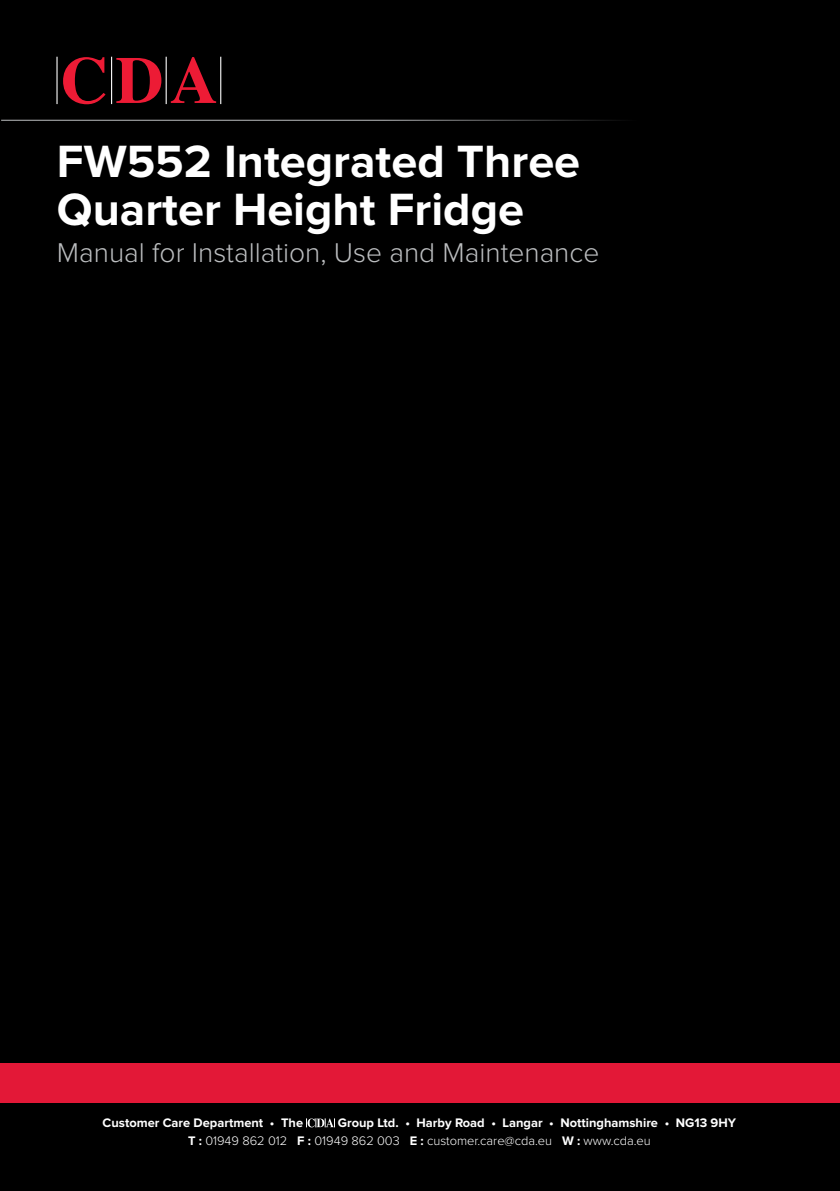
<style>
.page{position:relative;width:840px;height:1191px;background:#fff}
.page>*{position:absolute;margin:0;border:0;box-sizing:border-box;transform-origin:0 0}
.t1{font:700 46.8px/48.8px "Proxima Nova";color:#fff}
.t2{font:300 28.2px "Proxima Nova";color:#bcbec0}
.t3{font:700 12.8px/17.2px "Proxima Nova";color:#fff}
.s1{font-weight:300}
</style>
<div class="page">
<div style="left:0;top:0;width:839px;height:1191px;background:#000"></div>
<div style="left:0;top:1062px;width:839px;height:40px;background:#e31837"></div>
<svg style="left:306px;top:1118px;width:29px;height:9px"></svg>
<hr style="left:1px;top:120px;width:838px;height:1px;background:#bcbec0">
<svg style="left:63px;top:57px;width:42px;height:47px"></svg>
<svg style="left:116px;top:58px;width:45px;height:45px"></svg>
<svg style="left:171px;top:57px;width:45px;height:46px"></svg>
<hr style="left:56px;top:57px;width:2px;height:47px;background:#fff">
<hr style="left:111px;top:57px;width:1px;height:47px;background:#fff">
<hr style="left:165px;top:57px;width:2px;height:47px;background:#fff">
<hr style="left:220px;top:57px;width:1px;height:47px;background:#fff">
<h1 class="t1" style="left:57px;top:138px;width:524px">FW552 Integrated Three<br>Quarter Height Fridge</h1>
<h2 class="t2" style="left:57px;top:237px;width:543px">Manual for Installation, Use and Maintenance</h2>
<p class="t3" style="left:188px;top:1114px;width:549px;text-indent:150px">Group Ltd. • Harby Road • Langar • Nottinghamshire • NG13 9HY<br>T : <span class="s1">01949 862 012</span> F : <span class="s1">01949 862 003</span> E : <span class="s1">customer.care@cda.eu</span> W : <span class="s1">www.cda.eu</span></p>
<p class="t3" style="left:103px;top:1114px;width:202px">Customer Care Department • The</p>
</div>
